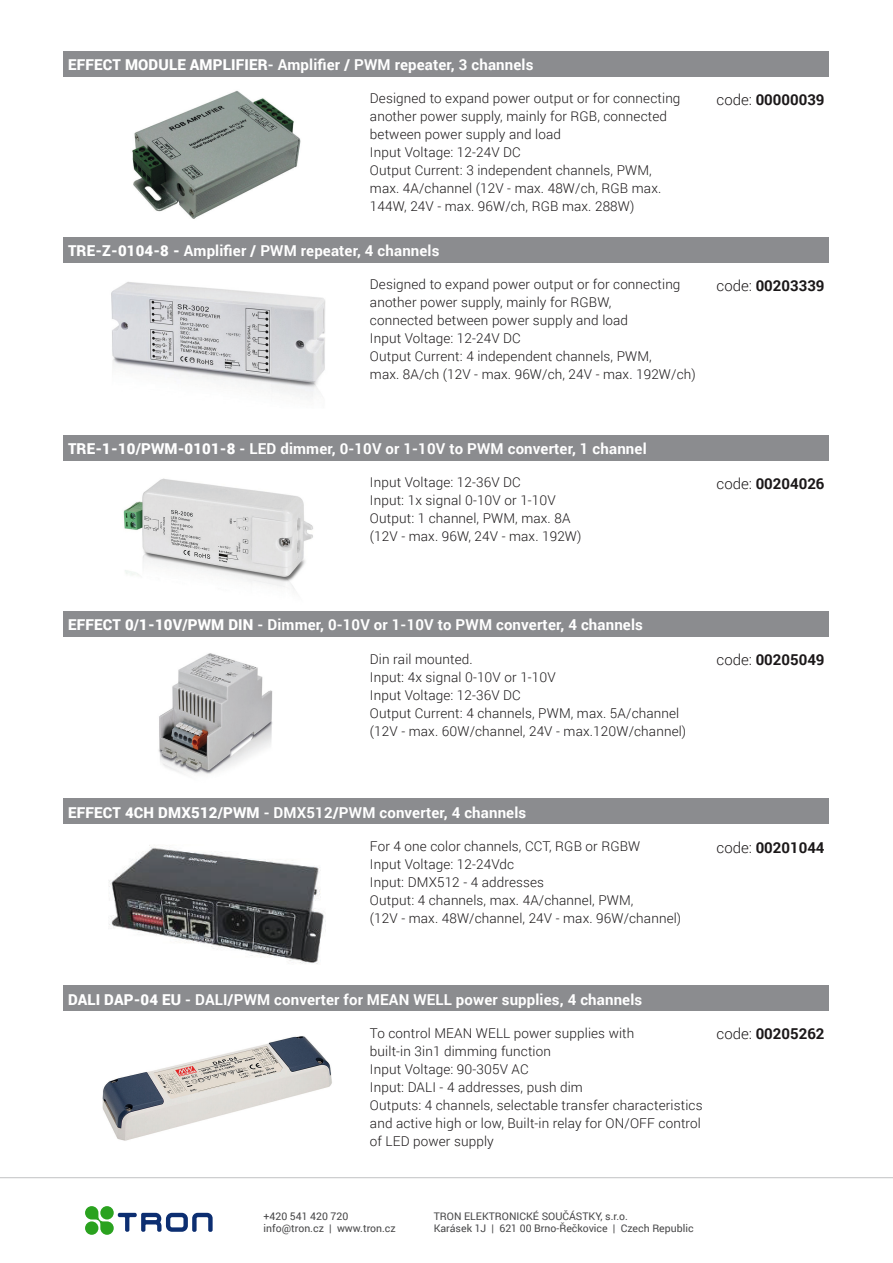
<style>
.page{position:relative;width:893px;height:1263px;background:#fff}
.page>*{position:absolute;margin:0;border:0;box-sizing:border-box;transform-origin:0 0}
.t1{font:700 15px "Roboto";letter-spacing:.01em;color:#fff}
.t2{font:700 15px "Roboto";color:#1b1819}
.t3{font:300 13.5px/18px "Roboto";letter-spacing:.01em;color:#1b1819}
.t4{font:10.5px/12.6px "Roboto";color:#474748}
.s1{font-weight:900}
.s2{font-weight:300}
</style>
<div class="page">
<hr style="left:0;top:1177px;width:893px;height:1px;background:#c1c2c4">
<img style="left:132px;top:90px;width:169px;height:129px">
<img style="left:111px;top:282px;width:214px;height:115px">
<div style="left:64px;top:51px;width:765px;height:25px;background:#8b8c8f"></div>
<div style="left:64px;top:237px;width:765px;height:26px;background:#8b8c8f"></div>
<svg style="left:85px;top:1206px;width:128px;height:29px"></svg>
<img style="left:111px;top:460px;width:212px;height:130px">
<div style="left:64px;top:435px;width:765px;height:25px;background:#8b8c8f"></div>
<div style="left:64px;top:611px;width:765px;height:26px;background:#8b8c8f"></div>
<img style="left:109px;top:845px;width:217px;height:119px">
<div style="left:64px;top:799px;width:765px;height:25px;background:#8b8c8f"></div>
<img style="left:102px;top:1036px;width:230px;height:105px">
<div style="left:64px;top:985px;width:765px;height:26px;background:#8b8c8f"></div>
<img style="left:158px;top:653px;width:115px;height:121px">
<p class="t1" style="left:68px;top:54px;width:467px"><span class="s1">EFFECT MODULE AMPLIFIER</span>- Amplifier / PWM repeater, 3 channels</p>
<p class="t3" style="left:370px;top:89px;width:312px">Designed to expand power output or for connecting another power supply, mainly for RGB, connected between power supply and load<br>Input Voltage: 12-24V DC<br>Output Current: 3 independent channels, PWM, max. 4A/channel (12V - max. 48W/ch, RGB max.<br>144W, 24V - max. 96W/ch, RGB max. 288W)</p>
<p class="t1" style="left:68px;top:240px;width:373px"><span class="s1">TRE-Z-0104-8 -</span> Amplifier / PWM repeater, 4 channels</p>
<p class="t3" style="left:370px;top:275px;width:327px">Designed to expand power output or for connecting another power supply, mainly for RGBW,<br>connected between power supply and load<br>Input Voltage: 12-24V DC<br>Output Current: 4 independent channels, PWM,<br>max. 8A/ch (12V - max. 96W/ch, 24V - max. 192W/ch)</p>
<p class="t2" style="left:716px;top:89px;width:109px"><span class="s2">code:</span> 00000039</p>
<p class="t2" style="left:716px;top:275px;width:109px"><span class="s2">code:</span> 00203339</p>
<p class="t1" style="left:68px;top:438px;width:580px"><span class="s1">TRE-1-10/PWM-0101-8</span> - LED dimmer, 0-10V or 1-10V to PWM converter, 1 channel</p>
<p class="t3" style="left:370px;top:473px;width:213px">Input Voltage: 12-36V DC<br>Input: 1x signal 0-10V or 1-10V<br>Output: 1 channel, PWM, max. 8A (12V - max. 96W, 24V - max. 192W)</p>
<p class="t2" style="left:716px;top:473px;width:109px"><span class="s2">code:</span> 00204026</p>
<p class="t1" style="left:68px;top:614px;width:576px"><span class="s1">EFFECT 0/1-10V/PWM DIN</span> - Dimmer, 0-10V or 1-10V to PWM converter, 4 channels</p>
<p class="t3" style="left:370px;top:649px;width:318px">Din rail mounted.<br>Input: 4x signal 0-10V or 1-10V<br>Input Voltage: 12-36V DC<br>Output Current: 4 channels, PWM, max. 5A/channel (12V - max. 60W/channel, 24V - max.120W/channel)</p>
<p class="t2" style="left:716px;top:649px;width:109px"><span class="s2">code:</span> 00205049</p>
<p class="t1" style="left:68px;top:802px;width:460px"><span class="s1">EFFECT 4CH DMX512/PWM</span> - DMX512/PWM converter, 4 channels</p>
<p class="t3" style="left:370px;top:837px;width:313px">For 4 one color channels, CCT, RGB or RGBW<br>Input Voltage: 12-24Vdc<br>Input: DMX512 - 4 addresses<br>Output: 4 channels, max. 4A/channel, PWM,<br>(12V - max. 48W/channel, 24V - max. 96W/channel)</p>
<p class="t2" style="left:716px;top:837px;width:109px"><span class="s2">code:</span> 00201044</p>
<p class="t1" style="left:68px;top:989px;width:576px"><span class="s1">DALI DAP-04 EU</span> - DALI/PWM converter for MEAN WELL power supplies, 4 channels</p>
<p class="t3" style="left:370px;top:1023px;width:334px">To control MEAN WELL power supplies with<br>built-in 3in1 dimming function<br>Input Voltage: 90-305V AC<br>Input: DALI - 4 addresses, push dim<br>Outputs: 4 channels, selectable transfer characteristics and active high or low, Built-in relay for ON/OFF control of LED power supply</p>
<p class="t2" style="left:716px;top:1023px;width:109px"><span class="s2">code:</span> 00205262</p>
<p class="t4" style="left:264px;top:1209px;width:134px">+420 541 420 720 info@tron.cz | www.tron.cz</p>
<p class="t4" style="left:434px;top:1209px;width:261px">TRON ELEKTRONICKÉ SOUČÁSTKY, s.r.o.<br>Karásek 1J | 621 00 Brno-Řečkovice | Czech Republic</p>
</div>
